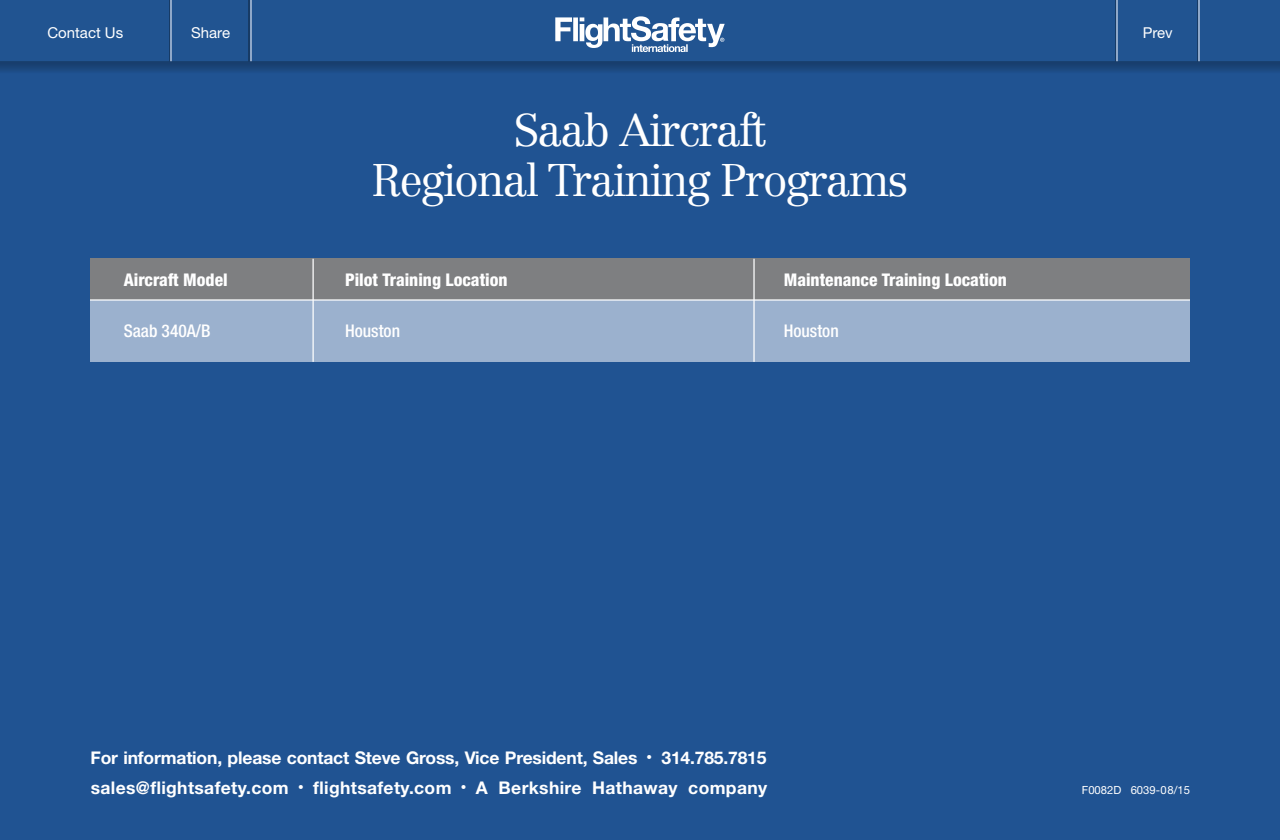
<style>
.page{position:relative;width:1280px;height:840px;background:#fff}
.page>*{position:absolute;margin:0;border:0;box-sizing:border-box;transform-origin:0 0}
.t1{font:300 45px/50px "Centennial";letter-spacing:-.045em;color:#fff;text-align:center}
.t2{font:700 17.5px/30px "Helvetica Neue";letter-spacing:-.01em;color:#fff}
.t3{font:800 condensed 17.5px "Helvetica Neue";color:#fff}
.t4{font:500 condensed 17.5px "Helvetica Neue";color:#fff}
.t5{font:15px "Helvetica Neue";color:#fff}
.t6{font:11.25px "Helvetica Neue";color:#fff}
.s1{font-size:11.25px}
</style>
<div class="page">
<div style="left:0;top:0;width:1280px;height:62px;background:#215491"></div>
<svg style="left:555px;top:16px;width:170px;height:36px"></svg>
<hr style="left:249px;top:0;width:1px;height:61px;background:#173b66">
<hr style="left:250px;top:0;width:1px;height:61px;background:#8fa8c9">
<hr style="left:1116px;top:0;width:1px;height:61px;background:#173b66">
<hr style="left:1117px;top:0;width:1px;height:61px;background:#8fa8c9">
<hr style="left:1197px;top:0;width:1px;height:61px;background:#173b66">
<hr style="left:1198px;top:0;width:2px;height:61px;background:#8fa8c9">
<hr style="left:170px;top:0;width:1px;height:61px;background:#173b66">
<hr style="left:171px;top:0;width:1px;height:61px;background:#8fa8c9">
<hr style="left:0;top:61px;width:1280px;height:1px;background:#173b66">
<div style="left:0;top:62px;width:1280px;height:778px;background:#205392"></div>
<div style="left:90px;top:292px;width:1100px;height:70px;background:#9bb1ce"></div>
<div style="left:90px;top:259px;width:1100px;height:41px;background:#7e7f81"></div>
<hr style="left:90px;top:299px;width:1100px;height:2px;background:#fff">
<hr style="left:312px;top:259px;width:2px;height:103px;background:#fff">
<hr style="left:753px;top:259px;width:2px;height:103px;background:#fff">
<svg style="left:0;top:62px;width:1280px;height:9px;background:#194376"></svg>
<p class="t5" style="left:47px;top:23px;width:77px">Contact Us</p>
<p class="t5" style="left:191px;top:23px;width:40px">Share</p>
<p class="t5" style="left:1143px;top:23px;width:32px">Prev</p>
<h1 class="t1" style="left:372px;top:106px;width:538px">Saab Aircraft<br>Regional Training Programs</h1>
<p class="t3" style="left:124px;top:269px;width:105px">Aircraft Model</p>
<p class="t3" style="left:345px;top:269px;width:164px">Pilot Training Location</p>
<p class="t3" style="left:784px;top:269px;width:225px">Maintenance Training Location</p>
<p class="t4" style="left:124px;top:320px;width:88px">Saab 340A/B</p>
<p class="t4" style="left:345px;top:320px;width:57px">Houston</p>
<p class="t4" style="left:784px;top:320px;width:57px">Houston</p>
<p class="t2" style="left:91px;top:742px;width:678px">For information, please contact Steve Gross, Vice President, Sales <span class="s1">•</span> 314.785.7815 sales@flightsafety.com <span class="s1">•</span> flightsafety.com <span class="s1">•</span> A Berkshire Hathaway company</p>
<p class="t6" style="left:1082px;top:783px;width:110px">F0082D 6039-08/15</p>
</div>
